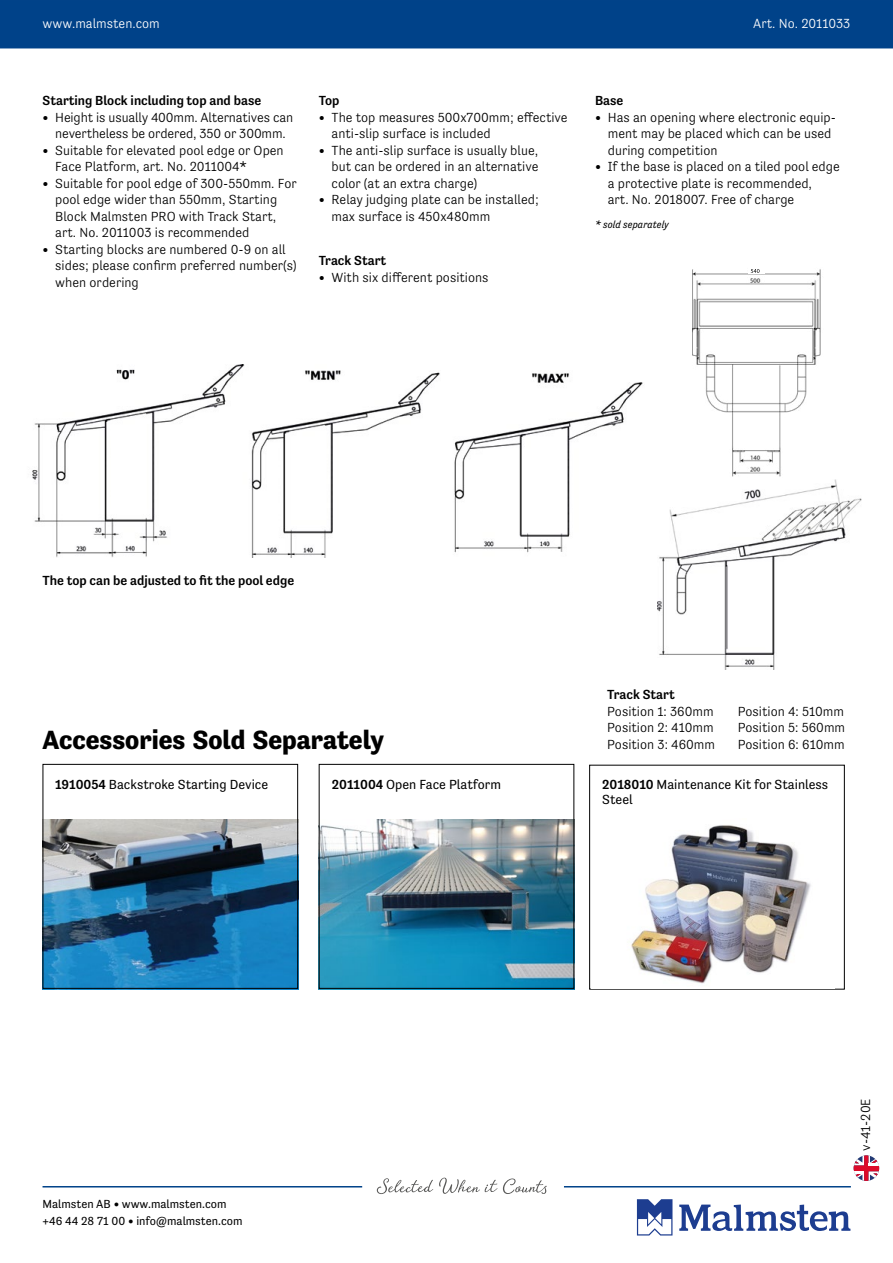
<style>
.page{position:relative;width:893px;height:1263px;background:#fff}
.page>*{position:absolute;margin:0;border:0;box-sizing:border-box;transform-origin:0 0}
.t1{font:700 27px "Tenso";color:#000}
.t2{font:300 13.5px/16.5px "Tenso";color:#000}
.t3{font:500 13.5px "Tenso";color:#000}
.t4{font:13.5px/15px "Tenso";color:#000}
.t5{font:300 13.5px "Tenso";color:#fff}
.t6{font:12px/16.5px "Tenso";color:#000}
.t7{font:italic 10.5px "Tenso";color:#000}
.s1{font-weight:500}
</style>
<div class="page">
<div style="left:0;top:0;width:893px;height:48px;background:#004289"></div>
<hr style="left:43px;top:1186px;width:319px;height:1px;background:#004289">
<svg style="left:679px;top:1204px;width:171px;height:27px"></svg>
<svg style="left:637px;top:1199px;width:35px;height:36px"></svg>
<svg style="left:377px;top:1178px;width:56px;height:16px"></svg>
<svg style="left:439px;top:1178px;width:108px;height:16px"></svg>
<hr style="left:564px;top:1186px;width:287px;height:1px;background:#004289">
<svg style="left:854px;top:1155px;width:25px;height:26px"></svg>
<img style="left:32px;top:365px;width:611px;height:193px">
<img style="left:43px;top:820px;width:255px;height:169px">
<img style="left:319px;top:820px;width:255px;height:169px">
<div style="left:43px;top:764px;width:255px;height:224px;border:1px solid #000"></div>
<div style="left:319px;top:764px;width:255px;height:224px;border:1px solid #000"></div>
<img style="left:631px;top:825px;width:180px;height:159px">
<img style="left:657px;top:479px;width:205px;height:190px">
<img style="left:693px;top:269px;width:128px;height:208px">
<div style="left:749px;top:263px;width:16px;height:10px;background:#fff"></div>
<svg style="left:751px;top:269px;width:8px;height:4px"></svg>
<p class="t5" style="left:43px;top:15px;width:119px">www.malmsten.com</p>
<p class="t3" style="left:43px;top:93px;width:220px">Starting Block including top and base</p>
<p class="t2" style="left:43px;top:109px;width:252px;text-align:center">• Height is usually 400mm. Alternatives can nevertheless be ordered, 350 or 300mm.</p>
<p class="t2" style="left:55px;top:142px;width:230px;text-indent:-13px">• Suitable for elevated pool edge or Open<br>Face Platform, art. No. 2011004*</p>
<p class="t2" style="left:55px;top:175px;width:243px;text-indent:-13px">• Suitable for pool edge of 300-550mm. For pool edge wider than 550mm, Starting Block Malmsten PRO with Track Start, art. No. 2011003 is recommended</p>
<p class="t2" style="left:55px;top:241px;width:243px;text-indent:-13px">• Starting blocks are numbered 0-9 on all sides; please confirm preferred number(s) when ordering</p>
<p class="t3" style="left:319px;top:93px;width:22px">Top</p>
<p class="t2" style="left:332px;top:109px;width:238px;text-indent:-13px">• The top measures 500x700mm; effective anti-slip surface is included</p>
<p class="t2" style="left:332px;top:142px;width:208px;text-align:justify;text-indent:-13px">• The anti-slip surface is usually blue, but can be ordered in an alternative color (at an extra charge)</p>
<p class="t2" style="left:332px;top:191px;width:209px;text-indent:-13px">• Relay judging plate can be installed; max surface is 450x480mm</p>
<p class="t3" style="left:319px;top:253px;width:69px">Track Start</p>
<p class="t2" style="left:319px;top:269px;width:171px">• With six different positions</p>
<p class="t5" style="left:753px;top:15px;width:99px">Art. No. 2011033</p>
<p class="t3" style="left:595px;top:93px;width:30px">Base</p>
<p class="t2" style="left:608px;top:109px;width:230px;text-indent:-13px">• Has an opening where electronic equip&shy;ment may be placed which can be used during competition</p>
<p class="t2" style="left:608px;top:158px;width:233px;text-indent:-13px">• If the base is placed on a tiled pool edge a protective plate is recommended,<br>art. No. 2018007. Free of charge</p>
<p class="t7" style="left:595px;top:219px;width:75px">* sold separately</p>
<p class="t3" style="left:43px;top:572px;width:253px">The top can be adjusted to fit the pool edge</p>
<p class="t3" style="left:607px;top:687px;width:69px">Track Start</p>
<p class="t2" style="left:607px;top:703px;width:109px;text-align:justify">Position 1: 360mm Position 2: 410mm Position 3: 460mm</p>
<p class="t2" style="left:738px;top:703px;width:109px;text-align:justify">Position 4: 510mm Position 5: 560mm Position 6: 610mm</p>
<h1 class="t1" style="left:43px;top:725px;width:343px">Accessories Sold Separately</h1>
<p class="t4" style="left:55px;top:777px;width:215px"><span class="s1">1910054</span> Backstroke Starting Device</p>
<p class="t4" style="left:332px;top:777px;width:171px"><span class="s1">2011004</span> Open Face Platform</p>
<p class="t4" style="left:602px;top:777px;width:228px"><span class="s1">2018010</span> Maintenance Kit for Stainless<br>Steel</p>
<p class="t6" style="left:43px;top:1196px;width:202px">Malmsten AB • www.malmsten.com +46 44 28 71 00 • info@malmsten.com</p>
<p class="t2" style="left:857px;top:1151px;width:54px;rotate:-90deg">v-41-20E</p>
</div>
